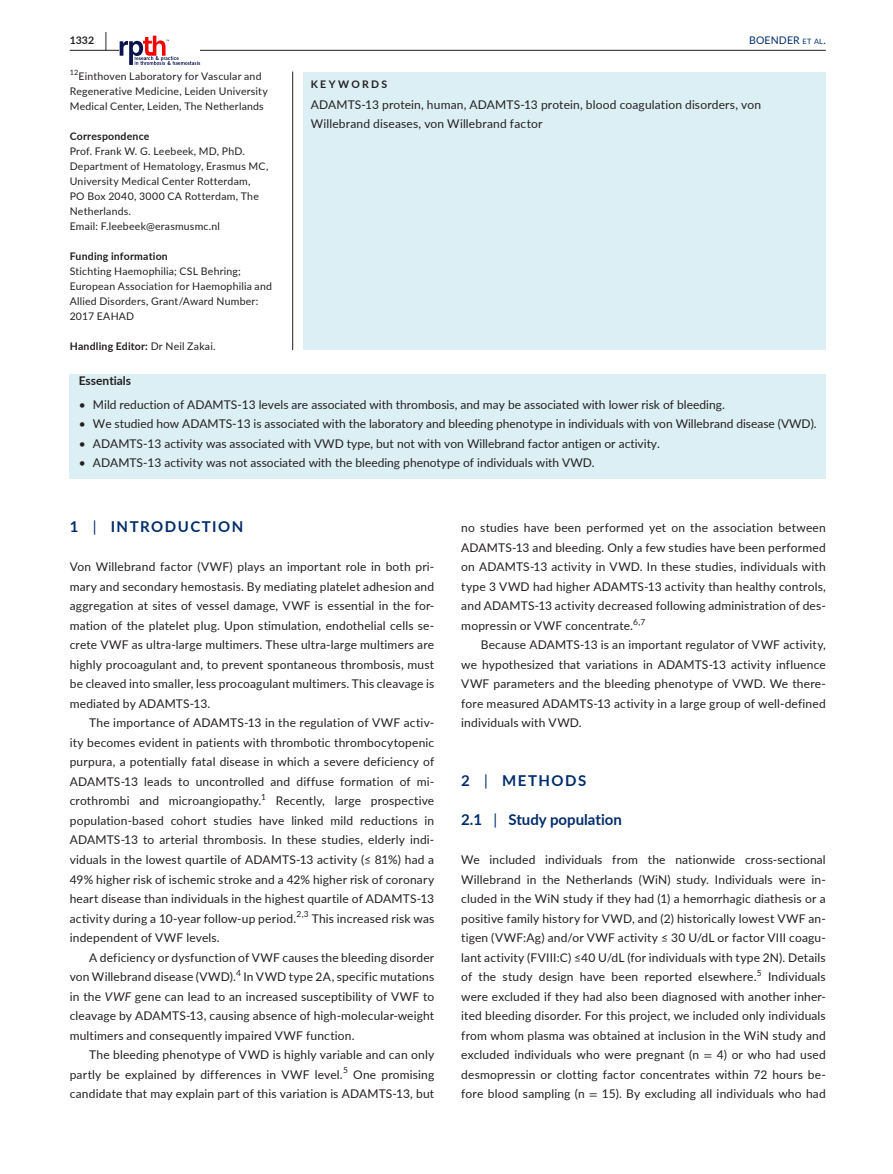
<style>
.page{position:relative;width:893px;height:1174px;background:#fff}
.page>*{position:absolute;margin:0;border:0;box-sizing:border-box;transform-origin:0 0}
.t1{font:700 15px "Lato";letter-spacing:.1em;color:#002c6b}
.t2{font:700 15px "Lato";color:#002c6b}
.t3{font:12px/19.5px "Lato";letter-spacing:.005em;color:#231f20;text-align:justify}
.t4{font:700 12px "Lato";color:#231f20}
.t5{font:10.5px/15px "Lato";letter-spacing:.02em;color:#231f20}
.t6{font:700 10.5px "Lato";letter-spacing:.02em;color:#231f20}
.t7{font:10.5px "Lato";letter-spacing:.02em;color:#002c6b}
.t8{font:700 10.5px "Lato";letter-spacing:.22em;color:#231f20}
.t9{font:8.4px "Lato";color:#231f20}
.s1{font-size:19.5px}
.s2{font-size:7.35px}
.s3{font-weight:400}
.s4{font-style:italic}
.s5{font-family:"STIX"}
</style>
<div class="page">
<hr style="left:70px;top:50px;width:756px;height:1px;background:#231f20">
<svg style="left:120px;top:36px;width:80px;height:29px"></svg>
<div style="left:70px;top:375px;width:756px;height:21px;background:#dceff4"></div>
<div style="left:70px;top:389px;width:756px;height:31px;background:#dceff4"></div>
<div style="left:70px;top:408px;width:756px;height:31px;background:#dceff4"></div>
<div style="left:70px;top:428px;width:756px;height:31px;background:#dceff4"></div>
<div style="left:70px;top:447px;width:756px;height:31px;background:#dceff4"></div>
<div style="left:303px;top:72px;width:523px;height:67px;background:#dceff4"></div>
<div style="left:303px;top:138px;width:523px;height:212px;background:#dceff4"></div>
<hr style="left:292px;top:72px;width:1px;height:278px;background:#231f20">
<p class="t6" style="left:70px;top:33px;width:39px">1332 <span class="s1">|</span></p>
<p class="t7" style="left:749px;top:33px;width:78px">BOENDER <span class="s2">et al</span>.</p>
<p class="t5" style="left:70px;top:68px;width:200px"><sup>12</sup>Einthoven Laboratory for Vascular and<br>Regenerative Medicine, Leiden University<br>Medical Center, Leiden, The Netherlands</p>
<p class="t6" style="left:70px;top:128px;width:81px">Correspondence</p>
<p class="t5" style="left:70px;top:143px;width:200px">Prof. Frank W. G. Leebeek, MD, PhD.<br>Department of Hematology, Erasmus MC,<br>University Medical Center Rotterdam,<br>PO Box 2040, 3000 CA Rotterdam, The<br>Netherlands.<br>Email: F.leebeek@erasmusmc.nl</p>
<p class="t6" style="left:70px;top:248px;width:100px">Funding information</p>
<p class="t5" style="left:70px;top:263px;width:204px">Stichting Haemophilia; CSL Behring;<br>European Association for Haemophilia and<br>Allied Disorders, Grant/Award Number:<br>2017 EAHAD</p>
<p class="t6" style="left:70px;top:339px;width:147px">Handling Editor: <span class="s3">Dr Neil Zakai.</span></p>
<p class="t8" style="left:311px;top:76px;width:78px">KEYWORDS</p>
<p class="t3" style="left:311px;top:94px;width:452px">ADAMTS-13 protein, human, ADAMTS-13 protein, blood coagulation disorders, von<br>Willebrand diseases, von Willebrand factor</p>
<p class="t4" style="left:79px;top:371px;width:54px">Essentials</p>
<p class="t3" style="left:79px;top:394px;width:648px">• Mild reduction of ADAMTS-13 levels are associated with thrombosis, and may be associated with lower risk of bleeding.</p>
<p class="t3" style="left:79px;top:413px;width:739px">• We studied how ADAMTS-13 is associated with the laboratory and bleeding phenotype in individuals with von Willebrand disease (VWD).</p>
<p class="t3" style="left:79px;top:433px;width:583px">• ADAMTS-13 activity was associated with VWD type, but not with von Willebrand factor antigen or activity.</p>
<p class="t3" style="left:79px;top:452px;width:518px">• ADAMTS-13 activity was not associated with the bleeding phenotype of individuals with VWD.</p>
<p class="t1" style="left:70px;top:516px;width:175px">1 <span class="s3">|</span> INTRODUCTION</p>
<p class="t3" style="left:70px;top:557px;width:366px">Von Willebrand factor (VWF) plays an important role in both pri&shy;mary and secondary hemostasis. By mediating platelet adhesion and aggregation at sites of vessel damage, VWF is essential in the for&shy;mation of the platelet plug. Upon stimulation, endothelial cells se&shy;crete VWF as ultra-large multimers. These ultra-large multimers are highly procoagulant and, to prevent spontaneous thrombosis, must be cleaved into smaller, less procoagulant multimers. This cleavage is mediated by ADAMTS-13.</p>
<p class="t3" style="left:70px;top:713px;width:366px;text-indent:20px">The importance of ADAMTS-13 in the regulation of VWF activ&shy;ity becomes evident in patients with thrombotic thrombocytopenic purpura, a potentially fatal disease in which a severe deficiency of ADAMTS-13 leads to uncontrolled and diffuse formation of mi&shy;crothrombi and microangiopathy.<sup>1</sup> Recently, large prospective population-based cohort studies have linked mild reductions in ADAMTS-13 to arterial thrombosis. In these studies, elderly indi&shy;viduals in the lowest quartile of ADAMTS-13 activity (≤ 81%) had a 49% higher risk of ischemic stroke and a 42% higher risk of coronary heart disease than individuals in the highest quartile of ADAMTS-13 activity during a 10-year follow-up period.<sup>2,3</sup> This increased risk was independent of VWF levels.</p>
<p class="t3" style="left:70px;top:947px;width:366px;text-indent:20px">A deficiency or dysfunction of VWF causes the bleeding disorder von Willebrand disease (VWD).<sup>4</sup> In VWD type 2A, specific mutations in the <span class="s4">VWF</span> gene can lead to an increased susceptibility of VWF to cleavage by ADAMTS-13, causing absence of high-molecular-weight multimers and consequently impaired VWF function.</p>
<p class="t3" style="left:70px;top:1044px;width:366px;text-indent:20px">The bleeding phenotype of VWD is highly variable and can only partly be explained by differences in VWF level.<sup>5</sup> One promising candidate that may explain part of this variation is ADAMTS-13, but</p>
<p class="t3" style="left:461px;top:518px;width:366px">no studies have been performed yet on the association between ADAMTS-13 and bleeding. Only a few studies have been performed on ADAMTS-13 activity in VWD. In these studies, individuals with type 3 VWD had higher ADAMTS-13 activity than healthy controls, and ADAMTS-13 activity decreased following administration of des&shy;mopressin or VWF concentrate.</p>
<p class="t9" style="left:633px;top:615px;width:14px">6,7</p>
<p class="t3" style="left:461px;top:635px;width:366px;text-indent:20px">Because ADAMTS-13 is an important regulator of VWF activity, we hypothesized that variations in ADAMTS-13 activity influence VWF parameters and the bleeding phenotype of VWD. We there&shy;fore measured ADAMTS-13 activity in a large group of well-defined individuals with VWD.</p>
<p class="t1" style="left:461px;top:769px;width:127px">2 <span class="s3">|</span> METHODS</p>
<p class="t2" style="left:461px;top:808px;width:162px">2.1 <span class="s3">|</span> Study population</p>
<p class="t3" style="left:461px;top:849px;width:366px">We included individuals from the nationwide cross-sectional Willebrand in the Netherlands (WiN) study. Individuals were in&shy;cluded in the WiN study if they had (1) a hemorrhagic diathesis or a positive family history for VWD, and (2) historically lowest VWF an&shy;tigen (VWF:Ag) and/or VWF activity ≤ 30 U/dL or factor VIII coagu&shy;lant activity (FVIII:C) ≤40 U/dL (for individuals with type 2N). Details of the study design have been reported elsewhere.<sup>5</sup> Individuals were excluded if they had also been diagnosed with another inher&shy;ited bleeding disorder. For this project, we included only individuals from whom plasma was obtained at inclusion in the WiN study and excluded individuals who were pregnant (n <span class="s5">=</span> 4) or who had used desmopressin or clotting factor concentrates within 72 hours be&shy;fore blood sampling (n <span class="s5">=</span> 15). By excluding all individuals who had</p>
</div>
